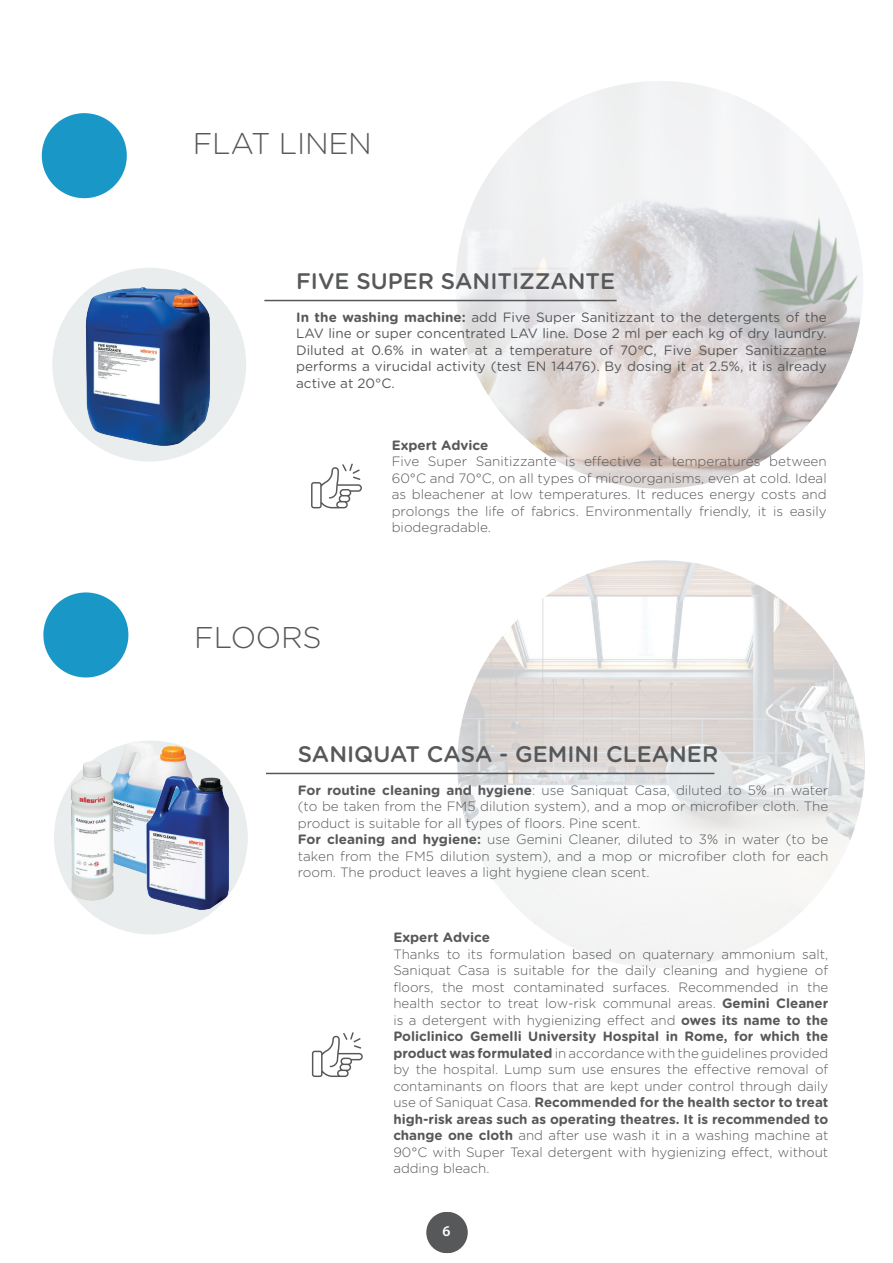
<style>
.page{position:relative;width:893px;height:1263px;background:#fff}
.page>*{position:absolute;margin:0;border:0;box-sizing:border-box;transform-origin:0 0}
.t1{font:300 30px "Gotham Rounded";letter-spacing:-.01em;color:#57585a}
.t2{font:500 22.5px "Gotham Rounded";color:#57585a}
.t3{font:600 15px "Myriad Pro";color:#fff}
.t4{font:300 13.5px/16.5px "Gotham Rounded";color:#57585a;text-align:justify}
.t5{font:13.5px/16.5px "Gotham Rounded";color:#57585a;text-align:justify}
.t6{font:700 13.5px "Gotham Rounded";color:#57585a}
.s1{font-weight:700}
</style>
<div class="page">
<svg style="left:426px;top:1212px;width:41px;height:41px"></svg>
<div style="left:427px;top:1212px;width:41px;height:41px;background:#57585a;border-radius:50%"></div>
<img style="left:457px;top:560px;width:408px;height:408px;border-radius:204px">
<div style="left:54px;top:741px;width:194px;height:193px;background:#e9eded;border-radius:50%"></div>
<hr style="left:266px;top:773px;width:448px;height:1px;background:#57585a">
<div style="left:43px;top:592px;width:85px;height:85px;background:#1998c7;border-radius:50%"></div>
<svg style="left:312px;top:1032px;width:51px;height:45px"></svg>
<img style="left:456px;top:81px;width:407px;height:408px;border-radius:204px">
<div style="left:52px;top:268px;width:194px;height:193px;background:#e9eded;border-radius:50%"></div>
<hr style="left:264px;top:300px;width:353px;height:1px;background:#57585a">
<div style="left:42px;top:113px;width:85px;height:85px;background:#1998c7;border-radius:50%"></div>
<img style="left:58px;top:277px;width:179px;height:178px">
<svg style="left:311px;top:463px;width:51px;height:45px"></svg>
<img style="left:113px;top:741px;width:88px;height:131px">
<img style="left:139px;top:765px;width:102px;height:151px">
<img style="left:68px;top:749px;width:55px;height:172px">
<h1 class="t1" style="left:193px;top:123px;width:181px">FLAT LINEN</h1>
<h2 class="t2" style="left:296px;top:265px;width:321px">FIVE SUPER SANITIZZANTE</h2>
<p class="t5" style="left:296px;top:308px;width:532px"><span class="s1">In the washing machine:</span> add Five Super Sanitizzant to the detergents of the LAV line or super concentrated LAV line. Dose 2 ml per each kg of dry laundry.<br>Diluted at 0.6% in water at a temperature of 70°C, Five Super Sanitizzante performs a virucidal activity (test EN 14476). By dosing it at 2.5%, it is already active at 20°C.</p>
<h1 class="t1" style="left:194px;top:617px;width:129px">FLOORS</h1>
<p class="t6" style="left:392px;top:435px;width:98px">Expert Advice</p>
<p class="t4" style="left:392px;top:453px;width:436px">Five Super Sanitizzante is effective at temperatures between 60°C and 70°C, on all types of microorganisms, even at cold. Ideal as bleachener at low temperatures. It reduces energy costs and prolongs the life of fabrics. Environmentally friendly, it is easily biodegradable.</p>
<h2 class="t2" style="left:298px;top:738px;width:422px">SANIQUAT CASA - GEMINI CLEANER</h2>
<p class="t4" style="left:298px;top:781px;width:532px;text-align:left"><span class="s1">For routine cleaning and hygiene</span>: use Saniquat Casa, diluted to 5% in water (to be taken from the FM5 dilution system), and a mop or microfiber cloth. The product is suitable for all types of floors. Pine scent.<br><span class="s1">For cleaning and hygiene:</span> use Gemini Cleaner, diluted to 3% in water (to be taken from the FM5 dilution system), and a mop or microfiber cloth for each room. The product leaves a light hygiene clean scent.</p>
<p class="t6" style="left:393px;top:927px;width:98px">Expert Advice</p>
<p class="t4" style="left:393px;top:945px;width:437px">Thanks to its formulation based on quaternary ammonium salt, Saniquat Casa is suitable for the daily cleaning and hygiene of floors, the most contaminated surfaces. Recommended in the health sector to treat low-risk communal areas. <span class="s1">Gemini Cleaner </span>is a detergent with hygienizing effect and <span class="s1">owes its name to the Policlinico Gemelli University Hospital in Rome, for which the product was formulated</span> in accordance with the guidelines provided by the hospital. Lump sum use ensures the effective removal of contaminants on floors that are kept under control through daily use of Saniquat Casa. <span class="s1">Recommended for the health sector to treat high-risk areas such as operating theatres. It is recommended to change one cloth</span> and after use wash it in a washing machine at 90°C with Super Texal detergent with hygienizing effect, without adding bleach.</p>
<p class="t3" style="left:442px;top:1222px;width:10px">6</p>
</div>
